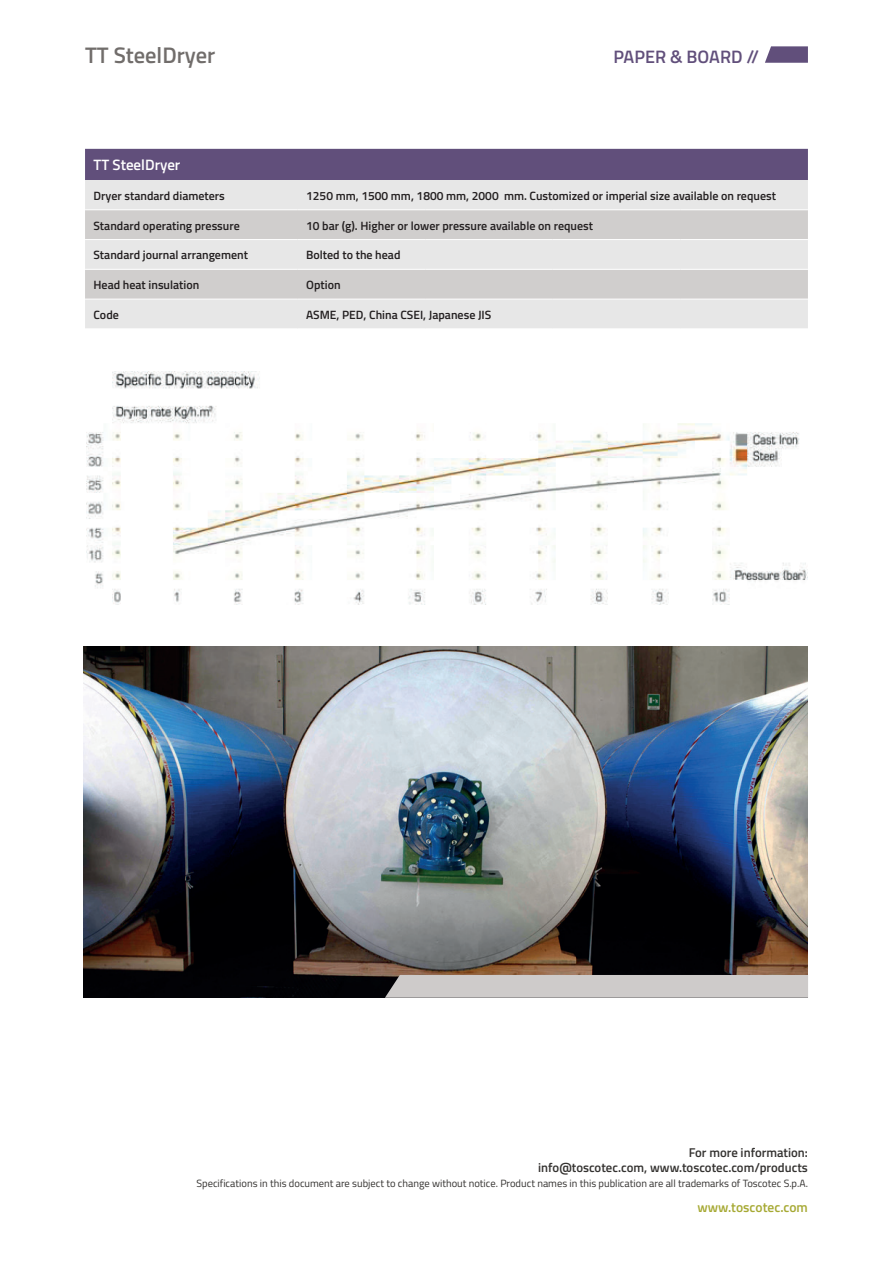
<style>
.page{position:relative;width:893px;height:1263px;background:#fff}
.page>*{position:absolute;margin:0;border:0;box-sizing:border-box;transform-origin:0 0}
.t1{font:600 22.5px "Titillium Web";color:#716d6b}
.t2{font:600 18px "Titillium Web";color:#614f7b}
.t3{font:600 15px "Titillium Web";color:#fff}
.t4{font:600 13.5px "Titillium Web";color:#a6a933}
.t5{font:600 12.75px/15px "Titillium Web";color:#343230;text-align:right}
.t6{font:600 12px "Titillium Web";color:#231f20}
.t7{font:10.5px "Titillium Web";color:#343230}
</style>
<div class="page">
<svg style="left:765px;top:46px;width:43px;height:17px"></svg>
<img style="left:83px;top:647px;width:725px;height:350px">
<div style="left:385px;top:975px;width:423px;height:23px;background:#cecbca"></div>
<img style="left:87px;top:371px;width:721px;height:234px">
<div style="left:85px;top:149px;width:723px;height:31px;background:#614f7b"></div>
<div style="left:85px;top:180px;width:723px;height:148px;background:#e7e7e7"></div>
<svg style="left:85px;top:210px;width:723px;height:89px;background:#d8d6d6"></svg>
<hr style="left:85px;top:209px;width:213px;height:1px;background:#fff">
<hr style="left:298px;top:209px;width:127px;height:1px;background:#fff">
<hr style="left:425px;top:209px;width:128px;height:1px;background:#fff">
<hr style="left:553px;top:209px;width:127px;height:1px;background:#fff">
<hr style="left:680px;top:209px;width:128px;height:1px;background:#fff">
<hr style="left:85px;top:239px;width:213px;height:1px;background:#fff">
<hr style="left:298px;top:239px;width:127px;height:1px;background:#fff">
<hr style="left:425px;top:239px;width:128px;height:1px;background:#fff">
<hr style="left:553px;top:239px;width:127px;height:1px;background:#fff">
<hr style="left:680px;top:239px;width:128px;height:1px;background:#fff">
<hr style="left:85px;top:269px;width:213px;height:1px;background:#fff">
<hr style="left:298px;top:269px;width:127px;height:1px;background:#fff">
<hr style="left:425px;top:269px;width:128px;height:1px;background:#fff">
<hr style="left:553px;top:269px;width:127px;height:1px;background:#fff">
<hr style="left:680px;top:269px;width:128px;height:1px;background:#fff">
<hr style="left:85px;top:299px;width:213px;height:1px;background:#fff">
<hr style="left:298px;top:299px;width:127px;height:1px;background:#fff">
<hr style="left:425px;top:299px;width:128px;height:1px;background:#fff">
<hr style="left:553px;top:299px;width:127px;height:1px;background:#fff">
<hr style="left:680px;top:299px;width:128px;height:1px;background:#fff">
<h1 class="t1" style="left:85px;top:38px;width:132px">TT SteelDryer</h1>
<h2 class="t2" style="left:613px;top:43px;width:147px">PAPER &amp; BOARD //</h2>
<p class="t3" style="left:94px;top:154px;width:88px">TT SteelDryer</p>
<p class="t6" style="left:94px;top:186px;width:133px">Dryer standard diameters</p>
<p class="t6" style="left:306px;top:186px;width:471px">1250 mm, 1500 mm, 1800 mm, 2000 mm. Customized or imperial size available on request</p>
<p class="t6" style="left:94px;top:216px;width:148px">Standard operating pressure</p>
<p class="t6" style="left:306px;top:216px;width:288px">10 bar (g). Higher or lower pressure available on request</p>
<p class="t6" style="left:94px;top:246px;width:156px">Standard journal arrangement</p>
<p class="t6" style="left:306px;top:246px;width:96px">Bolted to the head</p>
<p class="t6" style="left:94px;top:276px;width:107px">Head heat insulation</p>
<p class="t6" style="left:306px;top:276px;width:36px">Option</p>
<p class="t6" style="left:94px;top:306px;width:27px">Code</p>
<p class="t6" style="left:306px;top:306px;width:187px">ASME, PED, China CSEI, Japanese JIS</p>
<p class="t5" style="left:538px;top:1144px;width:271px">For more information:<br>info@toscotec.com, www.toscotec.com/products</p>
<p class="t7" style="left:196px;top:1175px;width:613px">Specifications in this document are subject to change without notice. Product names in this publication are all trademarks of Toscotec S.p.A.</p>
<p class="t4" style="left:697px;top:1197px;width:112px">www.toscotec.com</p>
</div>
